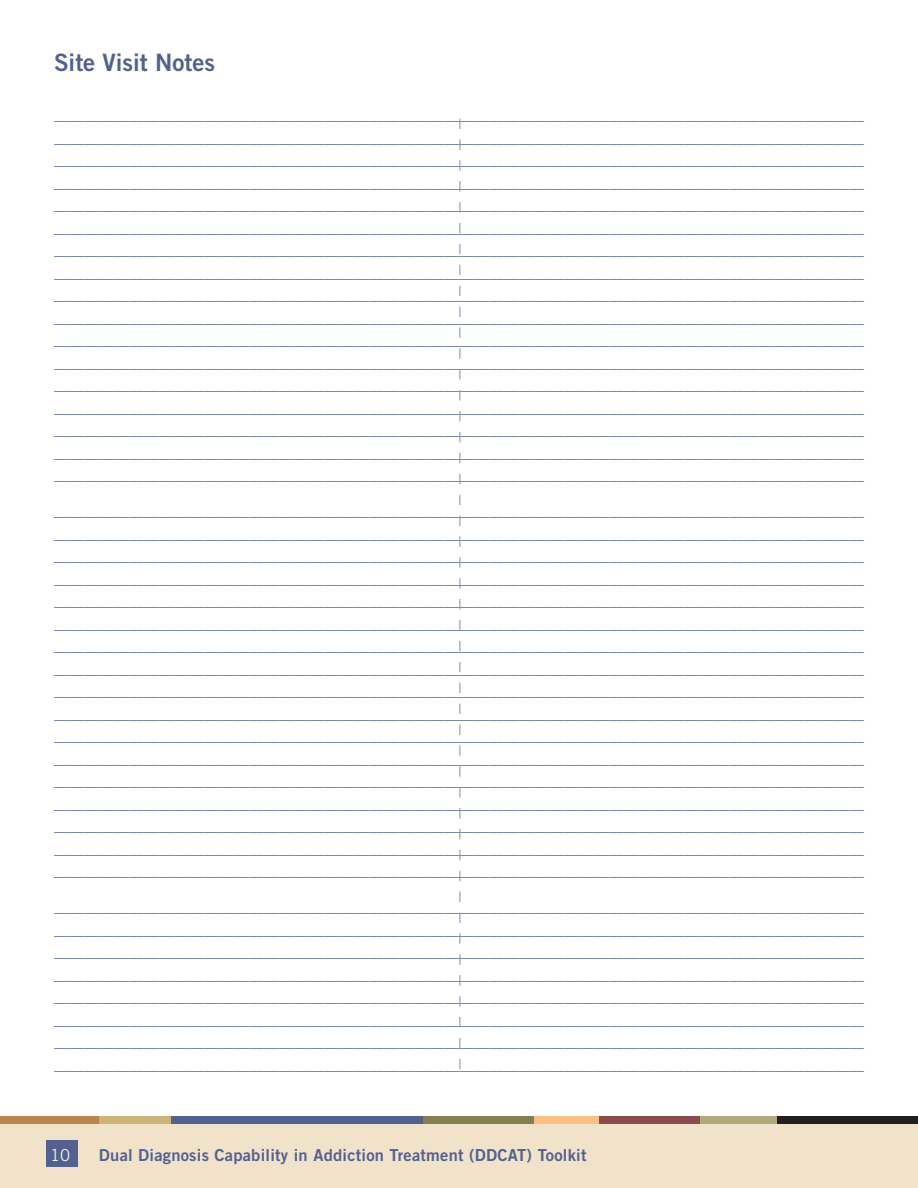
<style>
.page{position:relative;width:918px;height:1188px;background:#fff}
.page>*{position:absolute;margin:0;border:0;box-sizing:border-box;transform-origin:0 0}
.t1{font:24px "Trade Gothic LT Std Bd 2";color:#536192}
.t2{font:16.5px "Trade Gothic LT Std Bd 2";letter-spacing:.015em;color:#536192}
.t3{font:16.5px "Trade Gothic LT Std";color:#f7f1e3}
.t4{font:15px/22.5px "Trade Gothic LT Std";color:#536192;text-align:justify}
</style>
<div class="page">
<div style="left:0;top:1118px;width:918px;height:70px;background:#f0e3ca"></div>
<div style="left:46px;top:1140px;width:32px;height:27px;background:#536192"></div>
<div style="left:88px;top:1116px;width:127px;height:8px;background:#ccb576"></div>
<div style="left:328px;top:1116px;width:223px;height:8px;background:#847f51"></div>
<div style="left:534px;top:1116px;width:90px;height:8px;background:#fcc180"></div>
<div style="left:0;top:1116px;width:99px;height:8px;background:#be854b"></div>
<div style="left:599px;top:1116px;width:102px;height:8px;background:#8e4b4d"></div>
<div style="left:754px;top:1116px;width:164px;height:8px;background:#231f20"></div>
<div style="left:700px;top:1116px;width:76px;height:8px;background:#b1aa7d"></div>
<div style="left:171px;top:1116px;width:252px;height:8px;background:#536192"></div>
<svg style="left:460px;top:118px;width:1px;height:951px"></svg>
<h1 class="t1" style="left:54px;top:48px;width:163px">Site Visit Notes</h1>
<p class="t4" style="left:54px;top:103px;width:811px">____________________________________________________________________________________________________________ ____________________________________________________________________________________________________________ ____________________________________________________________________________________________________________ ____________________________________________________________________________________________________________ ____________________________________________________________________________________________________________ ____________________________________________________________________________________________________________ ____________________________________________________________________________________________________________ ____________________________________________________________________________________________________________ ____________________________________________________________________________________________________________ ____________________________________________________________________________________________________________ ____________________________________________________________________________________________________________ ____________________________________________________________________________________________________________ ____________________________________________________________________________________________________________ ____________________________________________________________________________________________________________ ____________________________________________________________________________________________________________ ____________________________________________________________________________________________________________ ____________________________________________________________________________________________________________</p>
<p class="t4" style="left:54px;top:499px;width:811px">____________________________________________________________________________________________________________ ____________________________________________________________________________________________________________ ____________________________________________________________________________________________________________ ____________________________________________________________________________________________________________ ____________________________________________________________________________________________________________ ____________________________________________________________________________________________________________ ____________________________________________________________________________________________________________ ____________________________________________________________________________________________________________ ____________________________________________________________________________________________________________ ____________________________________________________________________________________________________________ ____________________________________________________________________________________________________________ ____________________________________________________________________________________________________________ ____________________________________________________________________________________________________________ ____________________________________________________________________________________________________________ ____________________________________________________________________________________________________________ ____________________________________________________________________________________________________________ ____________________________________________________________________________________________________________</p>
<p class="t4" style="left:54px;top:895px;width:811px">____________________________________________________________________________________________________________ ____________________________________________________________________________________________________________ ____________________________________________________________________________________________________________ ____________________________________________________________________________________________________________ ____________________________________________________________________________________________________________ ____________________________________________________________________________________________________________ ____________________________________________________________________________________________________________ ____________________________________________________________________________________________________________</p>
<p class="t3" style="left:50px;top:1145px;width:22px">10</p>
<p class="t2" style="left:99px;top:1145px;width:489px">Dual Diagnosis Capability in Addiction Treatment (DDCAT) Toolkit</p>
</div>
